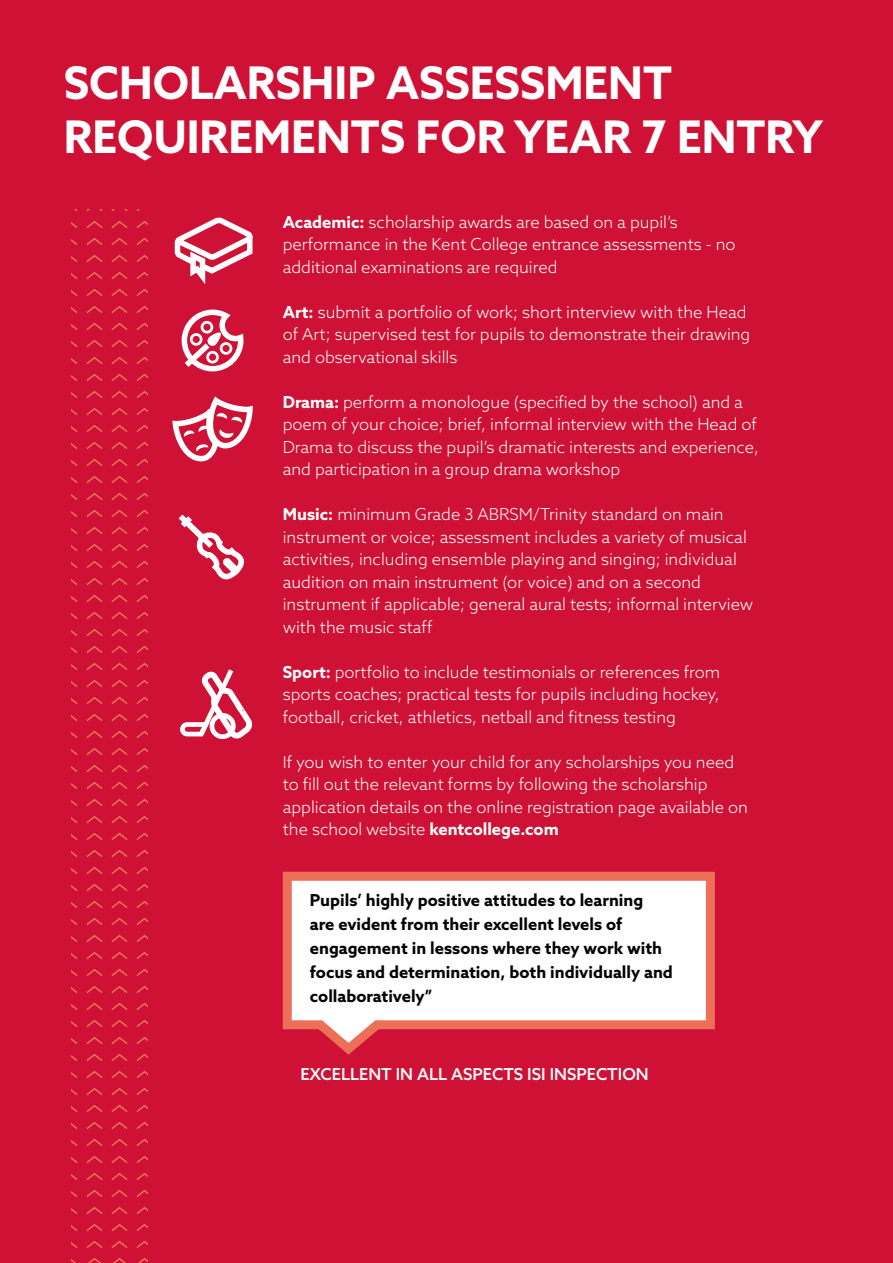
<style>
.page{position:relative;width:893px;height:1263px;background:#ce1134}
.page>*{position:absolute;margin:0;border:0;box-sizing:border-box;transform-origin:0 0}
.t1{font:700 45px/54px "Azo Sans";color:#fff}
.t2{font:300 16.5px/22.5px "Azo Sans";color:#fff}
.t3{font:700 16.5px/24px "Azo Sans";color:#020304}
.t4{font:500 16.5px "Azo Sans";color:#fff}
.s1{font-weight:700}
</style>
<div class="page">
<svg style="left:71px;top:209px;width:77px;height:1054px"></svg>
<svg style="left:282px;top:871px;width:433px;height:184px;background:#f6cbcd"></svg>
<svg style="left:174px;top:217px;width:79px;height:67px"></svg>
<svg style="left:181px;top:309px;width:63px;height:63px"></svg>
<svg style="left:178px;top:514px;width:67px;height:66px"></svg>
<svg style="left:172px;top:396px;width:81px;height:66px"></svg>
<svg style="left:180px;top:669px;width:73px;height:70px"></svg>
<div style="left:210px;top:713px;width:26px;height:26px;border:5px solid #fff;border-radius:50%"></div>
<h1 class="t1" style="left:64px;top:56px;width:760px">SCHOLARSHIP ASSESSMENT<br>REQUIREMENTS FOR YEAR 7 ENTRY</h1>
<p class="t2" style="left:283px;top:210px;width:454px"><span class="s1">Academic:</span> scholarship awards are based on a pupil’s performance in the Kent College entrance assessments - no additional examinations are required</p>
<p class="t2" style="left:283px;top:300px;width:469px"><span class="s1">Art:</span> submit a portfolio of work; short interview with the Head of Art; supervised test for pupils to demonstrate their drawing and observational skills</p>
<p class="t2" style="left:283px;top:390px;width:478px"><span class="s1">Drama:</span> perform a monologue (specified by the school) and a poem of your choice; brief, informal interview with the Head of Drama to discuss the pupil’s dramatic interests and experience, and participation in a group drama workshop</p>
<p class="t2" style="left:283px;top:503px;width:472px"><span class="s1">Music:</span> minimum Grade 3 ABRSM/Trinity standard on main instrument or voice; assessment includes a variety of musical activities, including ensemble playing and singing; individual audition on main instrument (or voice) and on a second instrument if applicable; general aural tests; informal interview with the music staff</p>
<p class="t2" style="left:283px;top:660px;width:439px;text-align:justify"><span class="s1">Sport:</span> portfolio to include testimonials or references from sports coaches; practical tests for pupils including hockey, football, cricket, athletics, netball and fitness testing</p>
<p class="t2" style="left:283px;top:750px;width:467px">If you wish to enter your child for any scholarships you need to fill out the relevant forms by following the scholarship application details on the online registration page available on the school website <span class="s1">kentcollege.com</span></p>
<p class="t3" style="left:310px;top:888px;width:365px">Pupils’ highly positive attitudes to learning<br>are evident from their excellent levels of engagement in lessons where they work with focus and determination, both individually and collaboratively”</p>
<p class="t4" style="left:301px;top:1063px;width:350px">EXCELLENT IN ALL ASPECTS ISI INSPECTION</p>
</div>
